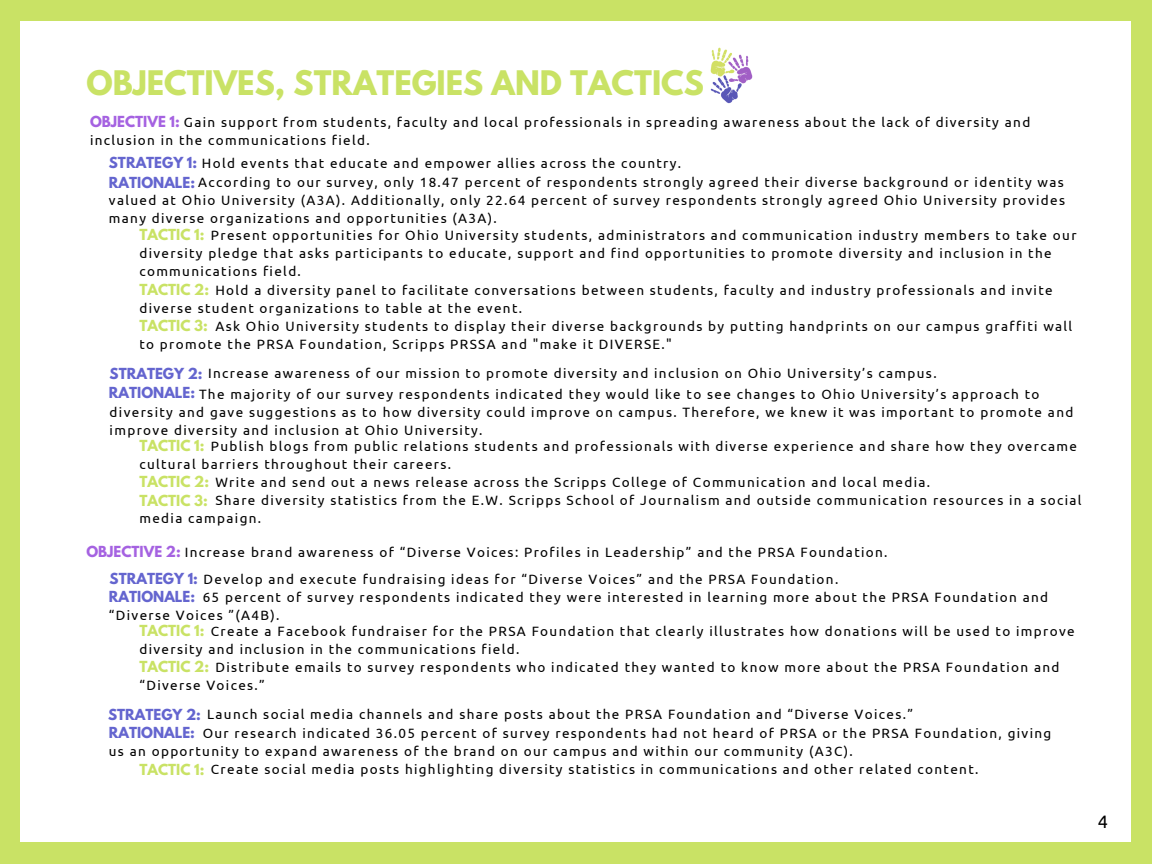
<style>
.page{position:relative;width:1152px;height:864px;background:#c9e265}
.page>*{position:absolute;margin:0;border:0;box-sizing:border-box;transform-origin:0 0}
.t1{font:700 30px "League Spartan";color:#c9e265}
.t2{font:18px "Ubuntu";color:#000}
.t3{font:13.5px/18px "Ubuntu";letter-spacing:.1em;color:#000}
.t4{font:700 13.5px "League Spartan";color:#c9e265}
.s1{font-family:"League Spartan";font-weight:700;color:#a562e1}
.s2{font-family:"League Spartan";font-weight:700;color:#6465cf}
.s3{font-family:"League Spartan";font-weight:700;color:#c9e265}
</style>
<div class="page">
<div style="left:21px;top:22px;width:1110px;height:820px;background:#fff"></div>
<img style="left:710px;top:47px;width:43px;height:56px">
<h1 class="t1" style="left:86px;top:68px;width:619px">OBJECTIVES, STRATEGIES AND TACTICS</h1>
<p class="t3" style="left:90px;top:113px;width:942px"><span class="s1">OBJECTIVE 1:</span> Gain support from students, faculty and local professionals in spreading awareness about the lack of diversity and inclusion in the communications field.</p>
<p class="t3" style="left:109px;top:154px;width:958px"><span class="s2">STRATEGY 1:</span> Hold events that educate and empower allies across the country.<br><span class="s2">RATIONALE:</span>According to our survey, only 18.47 percent of respondents strongly agreed their diverse background or identity was valued at Ohio University (A3A). Additionally, only 22.64 percent of survey respondents strongly agreed Ohio University provides many diverse organizations and opportunities (A3A).</p>
<p class="t3" style="left:139px;top:226px;width:939px"><span class="s3">TACTIC 1:</span> Present opportunities for Ohio University students, administrators and communication industry members to take our diversity pledge that asks participants to educate, support and find opportunities to promote diversity and inclusion in the communications field.</p>
<p class="t3" style="left:139px;top:281px;width:915px"><span class="s3">TACTIC 2:</span> Hold a diversity panel to facilitate conversations between students, faculty and industry professionals and invite</p>
<p class="t3" style="left:139px;top:299px;width:384px">diverse student organizations to table at the event.</p>
<p class="t3" style="left:215px;top:317px;width:858px">Ask Ohio University students to display their diverse backgrounds by putting handprints on our campus graffiti wall</p>
<p class="t3" style="left:139px;top:335px;width:534px">to promote the PRSA Foundation, Scripps PRSSA and "make it DIVERSE."</p>
<p class="t3" style="left:109px;top:363px;width:932px;line-height:20.2px"><span class="s2">STRATEGY 2:</span> Increase awareness of our mission to promote diversity and inclusion on Ohio University’s campus.<br><span class="s2">RATIONALE:</span> The majority of our survey respondents indicated they would like to see changes to Ohio University’s approach to</p>
<p class="t3" style="left:110px;top:403px;width:965px">diversity and gave suggestions as to how diversity could improve on campus. Therefore, we knew it was important to promote and improve diversity and inclusion at Ohio University.</p>
<p class="t3" style="left:139px;top:437px;width:939px"><span class="s3">TACTIC 1:</span> Publish blogs from public relations students and professionals with diverse experience and share how they overcame</p>
<p class="t3" style="left:139px;top:455px;width:313px">cultural barriers throughout their careers.</p>
<p class="t3" style="left:139px;top:473px;width:792px"><span class="s3">TACTIC 2:</span> Write and send out a news release across the Scripps College of Communication and local media.</p>
<p class="t3" style="left:215px;top:491px;width:868px">Share diversity statistics from the E.W. Scripps School of Journalism and outside communication resources in a social</p>
<p class="t3" style="left:139px;top:509px;width:123px">media campaign.</p>
<p class="t4" style="left:139px;top:319px;width:70px">TACTIC 3:</p>
<p class="t4" style="left:139px;top:494px;width:70px">TACTIC 3:</p>
<p class="t3" style="left:110px;top:538px;width:779px;line-height:27px;text-indent:-23px"><span class="s1">OBJECTIVE 2:</span> Increase brand awareness of “Diverse Voices: Profiles in Leadership” and the PRSA Foundation.<br><span class="s2">STRATEGY 1:</span> Develop and execute fundraising ideas for “Diverse Voices” and the PRSA Foundation.</p>
<p class="t3" style="left:109px;top:588px;width:941px"><span class="s2">RATIONALE:</span> 65 percent of survey respondents indicated they were interested in learning more about the PRSA Foundation and “Diverse Voices ”(A4B).</p>
<p class="t3" style="left:139px;top:622px;width:937px"><span class="s3">TACTIC 1:</span> Create a Facebook fundraiser for the PRSA Foundation that clearly illustrates how donations will be used to improve diversity and inclusion in the communications field.<br><span class="s3">TACTIC 2:</span> Distribute emails to survey respondents who indicated they wanted to know more about the PRSA Foundation and “Diverse Voices.”</p>
<p class="t3" style="left:108px;top:705px;width:806px"><span class="s2">STRATEGY 2:</span> Launch social media channels and share posts about the PRSA Foundation and “Diverse Voices.”</p>
<p class="t3" style="left:109px;top:724px;width:944px"><span class="s2">RATIONALE:</span> Our research indicated 36.05 percent of survey respondents had not heard of PRSA or the PRSA Foundation, giving</p>
<p class="t3" style="left:109px;top:742px;width:745px">us an opportunity to expand awareness of the brand on our campus and within our community (A3C).</p>
<p class="t3" style="left:211px;top:760px;width:769px">Create social media posts highlighting diversity statistics in communications and other related content.</p>
<p class="t4" style="left:139px;top:763px;width:67px">TACTIC 1:</p>
<h2 class="t2" style="left:1098px;top:811px;width:12px">4</h2>
</div>
